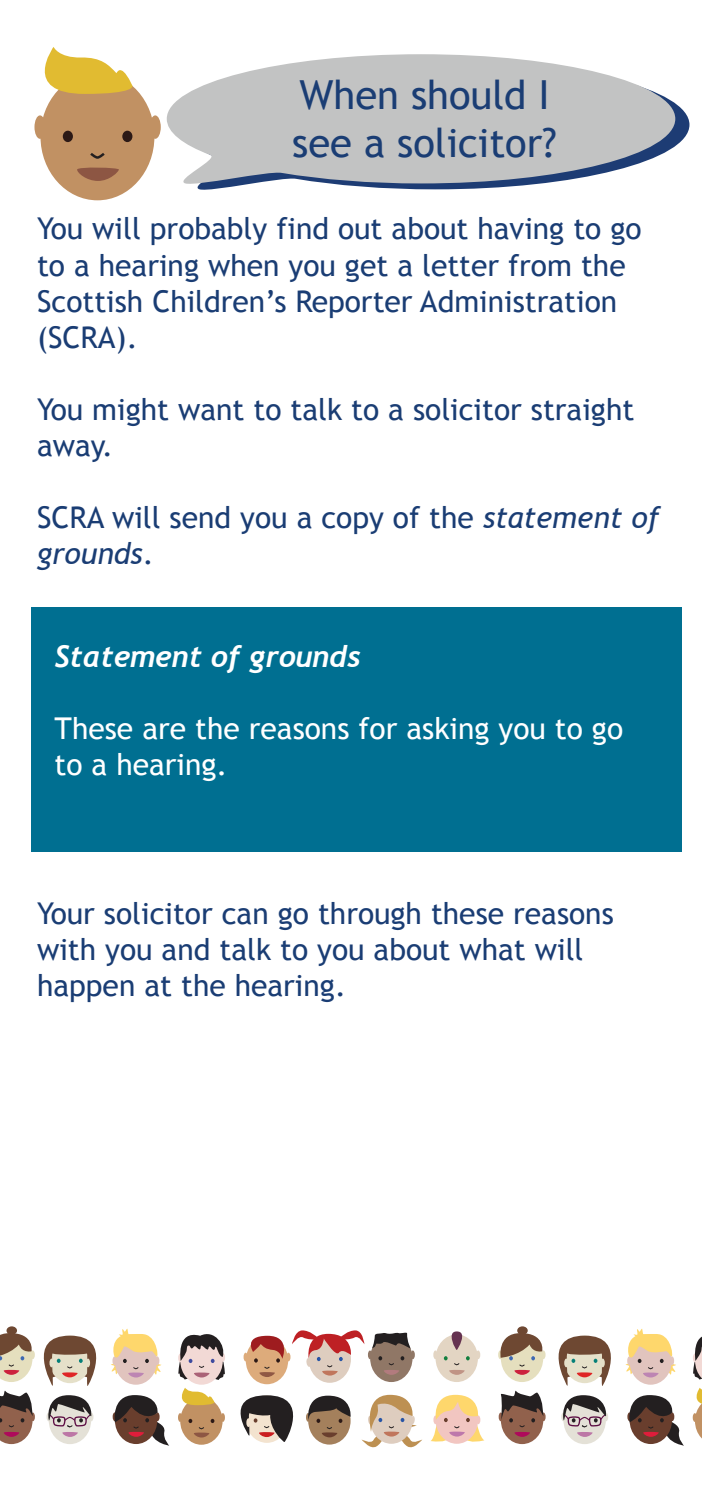
<style>
.page{position:relative;width:702px;height:1489px;background:#fff}
.page>*{position:absolute;margin:0;border:0;box-sizing:border-box;transform-origin:0 0}
.t1{font:40px/48px "Trebuchet MS";color:#1a3d74}
.t2{font:30px/36px "Trebuchet MS";color:#1a3d74}
.t3{font:30px/36px "Trebuchet MS";color:#fff}
.t4{font:italic 700 30px "Trebuchet";color:#fff}
.s1{font-style:italic}
</style>
<div class="page">
<svg style="left:197px;top:103px;width:492px;height:87px"></svg>
<svg style="left:167px;top:54px;width:508px;height:132px;fill:#c2c3c3"></svg>
<div style="left:40px;top:72px;width:114px;height:128px;background:#c19163;border-radius:50%"></div>
<div style="left:63px;top:131px;width:10px;height:11px;background:#2c1916;border-radius:50%"></div>
<div style="left:122px;top:131px;width:10px;height:11px;background:#2c1916;border-radius:50%"></div>
<svg style="left:77px;top:167px;width:42px;height:14px"></svg>
<div style="left:34px;top:115px;width:12px;height:24px;background:#c19163;border-radius:50%"></div>
<div style="left:150px;top:115px;width:11px;height:24px;background:#c19163;border-radius:50%"></div>
<svg style="left:44px;top:47px;width:91px;height:47px"></svg>
<svg style="left:90px;top:153px;width:15px;height:6px"></svg>
<div style="left:31px;top:607px;width:650px;height:245px;background:#006f91"></div>
<svg style="left:0;top:1390px;width:35px;height:53px"></svg>
<svg style="left:0;top:1332px;width:35px;height:49px"></svg>
<div style="left:7px;top:1326px;width:10px;height:8px;background:#6e4832;border-radius:50%"></div>
<svg style="left:558px;top:1329px;width:144px;height:116px"></svg>
<svg style="left:431px;top:1394px;width:53px;height:49px"></svg>
<div style="left:501px;top:1396px;width:42px;height:47px;background:#91614c;border-radius:50%"></div>
<svg style="left:498px;top:1390px;width:47px;height:46px"></svg>
<div style="left:435px;top:1334px;width:43px;height:47px;background:#e3d5c3;border-radius:50%"></div>
<svg style="left:433px;top:1350px;width:4px;height:8px"></svg>
<svg style="left:476px;top:1350px;width:4px;height:8px"></svg>
<svg style="left:444px;top:1331px;width:25px;height:43px"></svg>
<div style="left:501px;top:1334px;width:42px;height:47px;background:#e5dfbe;border-radius:50%"></div>
<svg style="left:498px;top:1332px;width:47px;height:42px"></svg>
<div style="left:517px;top:1326px;width:10px;height:8px;background:#6e4832;border-radius:50%"></div>
<svg style="left:44px;top:1328px;width:378px;height:118px"></svg>
<h1 class="t1" style="left:292px;top:71px;width:266px">When should I see a solicitor?</h1>
<p class="t2" style="left:37px;top:211px;width:606px">You will probably find out about having to go to a hearing when you get a letter from the Scottish Children’s Reporter Administration (SCRA).</p>
<p class="t2" style="left:37px;top:391px;width:598px">You might want to talk to a solicitor straight away.</p>
<p class="t2" style="left:37px;top:499px;width:624px">SCRA will send you a copy of the <span class="s1">statement of grounds</span>.</p>
<p class="t4" style="left:55px;top:637px;width:308px">Statement of grounds</p>
<p class="t3" style="left:55px;top:710px;width:570px">These are the reasons for asking you to go to a hearing.</p>
<p class="t2" style="left:37px;top:895px;width:578px">Your solicitor can go through these reasons with you and talk to you about what will happen at the hearing.</p>
</div>
